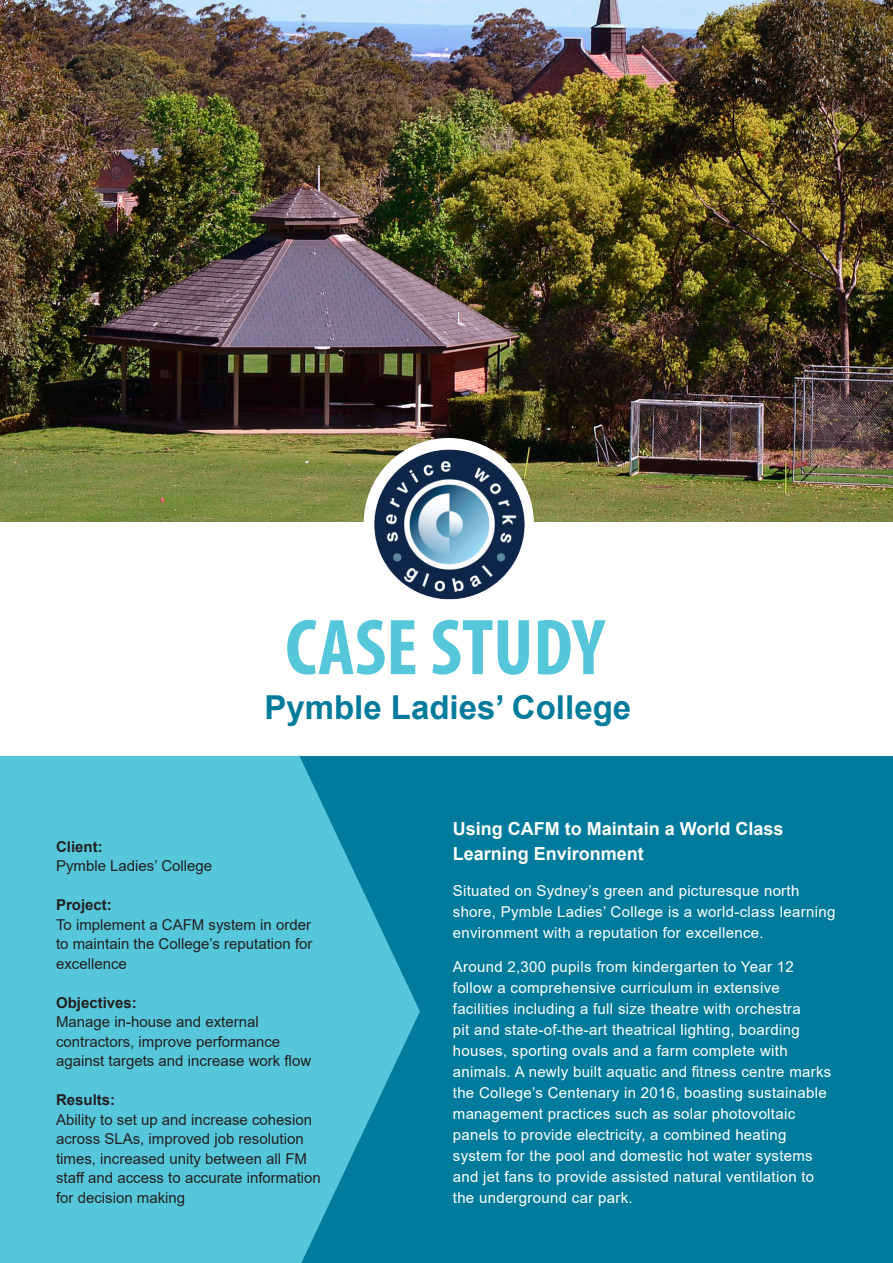
<style>
.page{position:relative;width:893px;height:1263px;background:#fff}
.page>*{position:absolute;margin:0;border:0;box-sizing:border-box;transform-origin:0 0}
.t1{font:700 33px "Arial";color:#007b9b}
.White_header{font:700 18px/25.5px "Arial";color:#fff}
.white_body_text{font:15px/21px "Arial";letter-spacing:.02em;color:#fff}
.t2{font:15px/19.5px "Arial";color:#231f20}
.t3{font:700 15px "Arial";color:#231f20}
</style>
<div class="page">
<div style="left:298px;top:756px;width:595px;height:507px;background:#007b9b"></div>
<div style="left:0;top:756px;width:299px;height:507px;background:#56c7db"></div>
<svg style="left:298px;top:754px;width:122px;height:509px;fill:#56c7db"></svg>
<svg style="left:287px;top:620px;width:319px;height:55px"></svg>
<img style="left:0;top:0;width:893px;height:522px">
<img style="left:359px;top:438px;width:181px;height:162px">
<p class="t1" style="left:264px;top:684px;width:368px">Pymble Ladies’ College</p>
<p class="t3" style="left:56px;top:836px;width:48px">Client:</p>
<p class="t2" style="left:56px;top:856px;width:158px">Pymble Ladies’ College</p>
<p class="t3" style="left:56px;top:894px;width:57px">Project:</p>
<p class="t2" style="left:56px;top:914px;width:258px;text-align:justify">To implement a CAFM system in order to maintain the College’s reputation for excellence</p>
<p class="t3" style="left:56px;top:992px;width:82px">Objectives:</p>
<p class="t2" style="left:56px;top:1012px;width:257px">Manage in-house and external contractors, improve performance against targets and increase work flow</p>
<p class="t3" style="left:56px;top:1089px;width:61px">Results:</p>
<p class="t2" style="left:56px;top:1109px;width:266px">Ability to set up and increase cohesion across SLAs, improved job resolution times, increased unity between all FM staff and access to accurate information for decision making</p>
<p class="White_header" style="left:453px;top:816px;width:332px">Using CAFM to Maintain a World Class<br>Learning Environment</p>
<p class="white_body_text" style="left:453px;top:880px;width:384px">Situated on Sydney’s green and picturesque north shore, Pymble Ladies’ College is a world-class learning environment with a reputation for excellence.</p>
<p class="white_body_text" style="left:453px;top:956px;width:380px">Around 2,300 pupils from kindergarten to Year 12 follow a comprehensive curriculum in extensive facilities including a full size theatre with orchestra<br>pit and state-of-the-art theatrical lighting, boarding houses, sporting ovals and a farm complete with animals. A newly built aquatic and fitness centre marks the College’s Centenary in 2016, boasting sustainable management practices such as solar photovoltaic panels to provide electricity, a combined heating system for the pool and domestic hot water systems and jet fans to provide assisted natural ventilation to the underground car park.</p>
</div>
